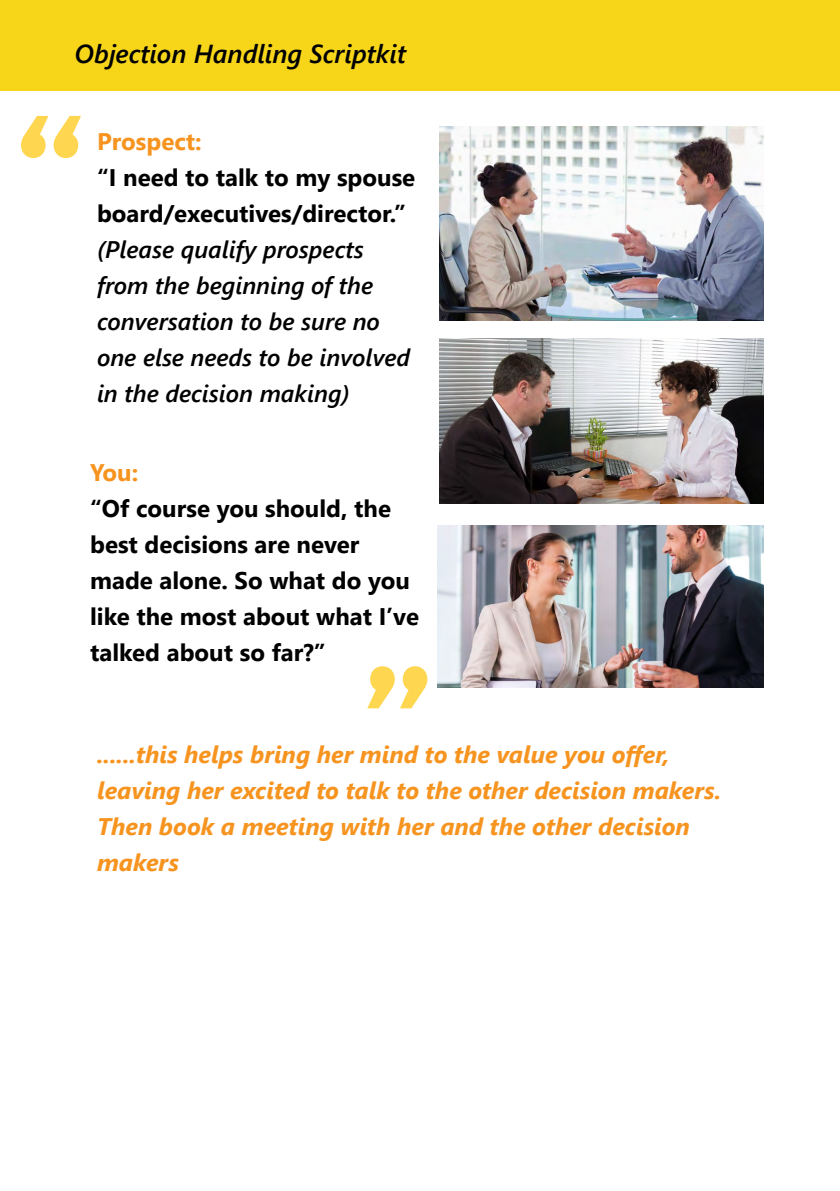
<style>
.page{position:relative;width:840px;height:1191px;background:#fff}
.page>*{position:absolute;margin:0;border:0;box-sizing:border-box;transform-origin:0 0}
.t1{font:italic 600 26px "Segoe UI";color:#000}
.t2{font:700 24px/36px "Segoe UI";color:#000}
.t3{font:italic 700 24px/36px "Segoe UI";color:#f7941f}
.t4{font:italic 600 24px/36px "Segoe UI";color:#000}
.t5{font:700 24px "Segoe UI";color:#f7941f}
</style>
<div class="page">
<svg style="left:21px;top:116px;width:60px;height:42px"></svg>
<svg style="left:367px;top:666px;width:60px;height:42px"></svg>
<div style="left:0;top:0;width:839px;height:91px;background:#f7d61a"></div>
<img style="left:439px;top:126px;width:324px;height:194px">
<img style="left:439px;top:339px;width:324px;height:164px">
<img style="left:437px;top:525px;width:326px;height:163px">
<p class="t1" style="left:75px;top:35px;width:333px">Objection Handling Scriptkit</p>
<p class="t5" style="left:97px;top:122px;width:106px">Prospect:</p>
<p class="t2" style="left:97px;top:160px;width:319px">“I need to talk to my spouse board/executives/director.”</p>
<p class="t4" style="left:97px;top:231px;width:314px">(Please qualify prospects from the beginning of the conversation to be sure no one else needs to be involved in the decision making)</p>
<p class="t5" style="left:90px;top:453px;width:50px">You:</p>
<p class="t2" style="left:90px;top:490px;width:330px">“Of course you should, the best decisions are never made alone. So what do you like the most about what I’ve talked about so far?”</p>
<p class="t3" style="left:97px;top:735px;width:625px">......this helps bring her mind to the value you offer, leaving her excited to talk to the other decision makers.<br>Then book a meeting with her and the other decision makers</p>
</div>
